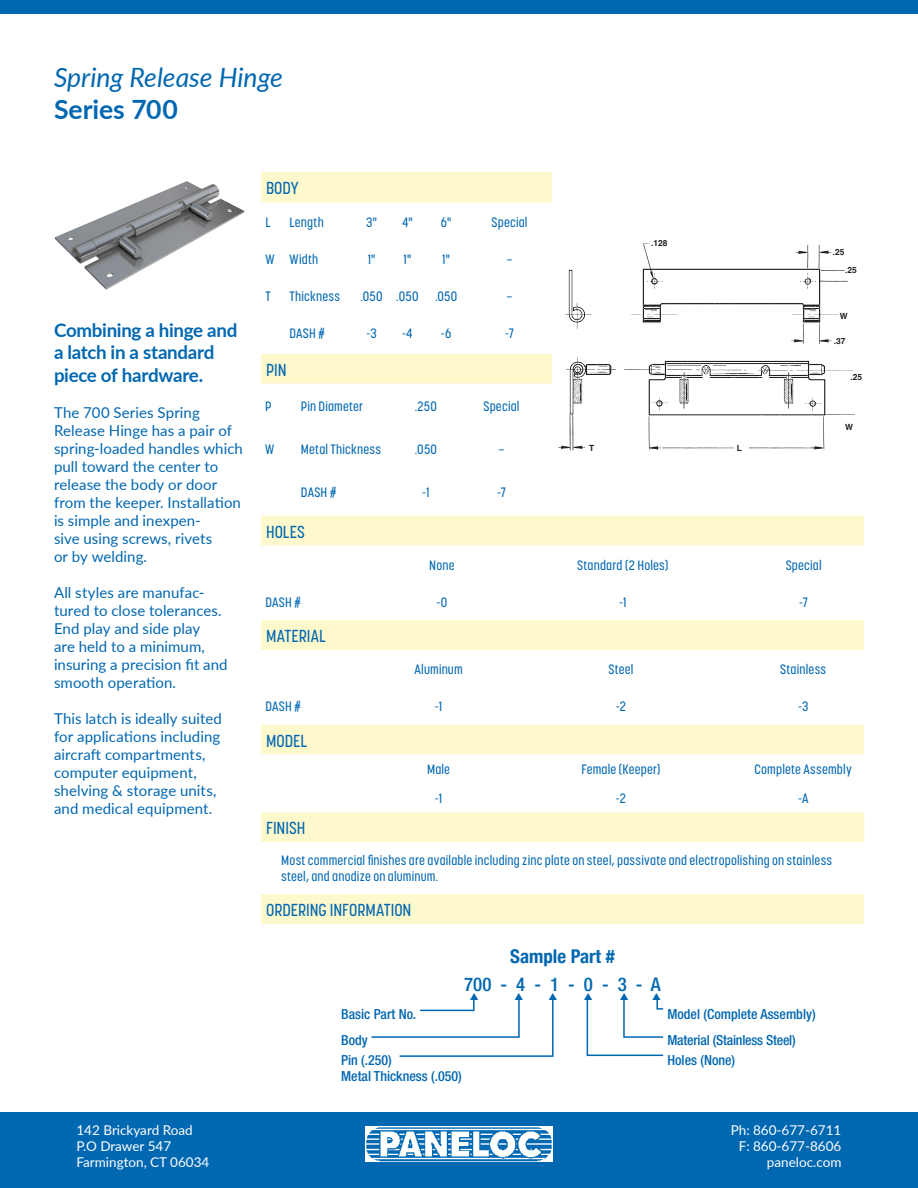
<style>
.page{position:relative;width:918px;height:1188px;background:#fff}
.page>*{position:absolute;margin:0;border:0;box-sizing:border-box;transform-origin:0 0}
.t1{font:italic 26.55px "Lato";color:#0067b1}
.t2{font:700 26.55px "Lato";color:#0067b1}
.t3{font:500 condensed 18.9px "Helvetica Neue LT Std";color:#0067b1}
.t4{font:700 condensed 18.9px "Helvetica Neue";color:#0067b1}
.t5{font:700 18.75px/22.5px "Lato";letter-spacing:-.02em;color:#0067b1}
.t6{font:500 17.25px "Korolev Condensed";color:#0067b1}
.t7{font:15px/18px "Lato";letter-spacing:.005em;color:#0067b1}
.t8{font:500 condensed 13.95px "Helvetica Neue LT Std";color:#0067b1}
.t9{font:500 13.5px/16.2px "Korolev Condensed";letter-spacing:.015em;color:#0067b1}
.t10{font:13.5px/16.2px "Lato";color:#fff}
.t11{font:700 8.55px "Helvetica";color:#231f20}
</style>
<div class="page">
<div style="left:0;top:1112px;width:918px;height:76px;background:#0067b1"></div>
<div style="left:0;top:0;width:918px;height:14px;background:#0067b1"></div>
<img style="left:366px;top:1126px;width:186px;height:35px">
<div style="left:261px;top:172px;width:290px;height:30px;background:#fef8cd"></div>
<svg style="left:261px;top:202px;width:290px;height:1px"></svg>
<div style="left:261px;top:354px;width:290px;height:30px;background:#fef8cd"></div>
<div style="left:261px;top:620px;width:603px;height:30px;background:#fef8cd"></div>
<svg style="left:261px;top:724px;width:603px;height:1px"></svg>
<svg style="left:261px;top:725px;width:603px;height:117px"></svg>
<div style="left:261px;top:894px;width:603px;height:30px;background:#fef8cd"></div>
<svg style="left:261px;top:357px;width:603px;height:189px"></svg>
<img style="left:54px;top:181px;width:191px;height:109px">
<img style="left:642px;top:252px;width:154px;height:53px">
<img style="left:642px;top:276px;width:46px;height:4px">
<img style="left:642px;top:280px;width:47px;height:25px">
<img style="left:642px;top:282px;width:44px;height:8px">
<img style="left:642px;top:288px;width:39px;height:2px">
<img style="left:641px;top:290px;width:47px;height:33px">
<img style="left:774px;top:280px;width:22px;height:25px">
<img style="left:782px;top:282px;width:14px;height:6px">
<img style="left:780px;top:288px;width:41px;height:2px">
<img style="left:775px;top:290px;width:46px;height:34px">
<svg style="left:819px;top:323px;width:12px;height:21px"></svg>
<svg style="left:791px;top:324px;width:13px;height:20px"></svg>
<svg style="left:796px;top:245px;width:52px;height:44px"></svg>
<svg style="left:643px;top:243px;width:20px;height:46px"></svg>
<svg style="left:808px;top:314px;width:30px;height:1px"></svg>
<svg style="left:647px;top:314px;width:30px;height:1px"></svg>
<img style="left:568px;top:269px;width:24px;height:46px">
<svg style="left:565px;top:303px;width:26px;height:26px"></svg>
<svg style="left:371px;top:998px;width:183px;height:59px"></svg>
<svg style="left:586px;top:998px;width:78px;height:59px"></svg>
<h1 class="t1" style="left:54px;top:59px;width:230px">Spring Release Hinge</h1>
<h1 class="t2" style="left:54px;top:90px;width:125px">Series 700</h1>
<p class="t5" style="left:54px;top:318px;width:185px">Combining a hinge and a latch in a standard piece of hardware.</p>
<p class="t7" style="left:54px;top:403px;width:190px">The 700 Series Spring<br>Release Hinge has a pair of spring-loaded handles which pull toward the center to release the body or door from the keeper. Installation is simple and inexpen-<br>sive using screws, rivets<br>or by welding.</p>
<p class="t7" style="left:54px;top:583px;width:175px">All styles are manufac&shy;tured to close tolerances.<br>End play and side play<br>are held to a minimum, insuring a precision fit and smooth operation.</p>
<p class="t7" style="left:54px;top:709px;width:169px">This latch is ideally suited for applications including aircraft compartments, computer equipment, shelving &amp; storage units, and medical equipment.</p>
<p class="t6" style="left:266px;top:178px;width:34px">BODY</p>
<p class="t9" style="left:265px;top:214px;width:7px">L</p>
<p class="t9" style="left:289px;top:214px;width:36px">Length</p>
<p class="t9" style="left:366px;top:214px;width:12px">3"</p>
<p class="t9" style="left:402px;top:214px;width:12px">4"</p>
<p class="t9" style="left:441px;top:214px;width:12px">6"</p>
<p class="t9" style="left:492px;top:214px;width:38px">Special</p>
<p class="t9" style="left:265px;top:251px;width:54px">W Width</p>
<p class="t9" style="left:368px;top:251px;width:9px">1"</p>
<p class="t9" style="left:404px;top:251px;width:9px">1"</p>
<p class="t9" style="left:442px;top:251px;width:9px">1"</p>
<p class="t9" style="left:507px;top:251px;width:8px">–</p>
<p class="t9" style="left:265px;top:288px;width:7px">T</p>
<p class="t9" style="left:289px;top:288px;width:52px">Thickness</p>
<p class="t9" style="left:360px;top:288px;width:98px">.050 .050 .050</p>
<p class="t9" style="left:507px;top:288px;width:8px">–</p>
<p class="t9" style="left:289px;top:325px;width:37px">DASH #</p>
<p class="t9" style="left:366px;top:325px;width:12px">-3</p>
<p class="t9" style="left:402px;top:325px;width:12px">-4</p>
<p class="t9" style="left:441px;top:325px;width:12px">-6</p>
<p class="t9" style="left:505px;top:325px;width:10px">-7</p>
<p class="t6" style="left:266px;top:359px;width:22px">PIN</p>
<p class="t9" style="left:265px;top:398px;width:8px">P</p>
<p class="t9" style="left:301px;top:398px;width:64px">Pin Diameter</p>
<p class="t9" style="left:415px;top:398px;width:24px">.250</p>
<p class="t9" style="left:483px;top:398px;width:38px">Special</p>
<p class="t9" style="left:265px;top:441px;width:11px">W</p>
<p class="t9" style="left:301px;top:441px;width:82px">Metal Thickness</p>
<p class="t9" style="left:415px;top:441px;width:24px">.050</p>
<p class="t9" style="left:498px;top:441px;width:8px">–</p>
<p class="t9" style="left:301px;top:484px;width:37px">DASH #</p>
<p class="t9" style="left:422px;top:484px;width:9px">-1</p>
<p class="t9" style="left:497px;top:484px;width:10px">-7</p>
<p class="t6" style="left:266px;top:521px;width:40px">HOLES</p>
<p class="t9" style="left:429px;top:557px;width:27px">None</p>
<p class="t9" style="left:577px;top:557px;width:93px">Standard (2 Holes)</p>
<p class="t9" style="left:786px;top:557px;width:38px">Special</p>
<p class="t9" style="left:265px;top:594px;width:37px">DASH #</p>
<p class="t9" style="left:437px;top:594px;width:12px">-0</p>
<p class="t9" style="left:619px;top:594px;width:9px">-1</p>
<p class="t9" style="left:799px;top:594px;width:10px">-7</p>
<p class="t6" style="left:266px;top:626px;width:61px">MATERIAL</p>
<p class="t9" style="left:414px;top:661px;width:50px">Aluminum</p>
<p class="t9" style="left:608px;top:661px;width:27px">Steel</p>
<p class="t9" style="left:780px;top:661px;width:48px">Stainless</p>
<p class="t9" style="left:265px;top:699px;width:37px">DASH #</p>
<p class="t9" style="left:435px;top:699px;width:9px">-1</p>
<p class="t9" style="left:616px;top:699px;width:12px">-2</p>
<p class="t9" style="left:798px;top:699px;width:12px">-3</p>
<p class="t6" style="left:266px;top:730px;width:43px">MODEL</p>
<p class="t9" style="left:427px;top:762px;width:25px">Male</p>
<p class="t9" style="left:581px;top:762px;width:80px">Female (Keeper)</p>
<p class="t9" style="left:755px;top:762px;width:99px">Complete Assembly</p>
<p class="t9" style="left:435px;top:790px;width:9px">-1</p>
<p class="t9" style="left:616px;top:790px;width:12px">-2</p>
<p class="t9" style="left:798px;top:790px;width:12px">-A</p>
<p class="t6" style="left:266px;top:818px;width:41px">FINISH</p>
<p class="t9" style="left:281px;top:852px;width:552px">Most commercial finishes are available including zinc plate on steel, passivate and electropolishing on stainless steel, and anodize on aluminum.</p>
<p class="t6" style="left:266px;top:900px;width:147px">ORDERING INFORMATION</p>
<p class="t4" style="left:510px;top:941px;width:106px">Sample Part #</p>
<p class="t3" style="left:464px;top:973px;width:198px">700 - 4 - 1 - 0 - 3 - A</p>
<p class="t8" style="left:341px;top:1006px;width:77px">Basic Part No.</p>
<p class="t8" style="left:667px;top:1006px;width:150px">Model (Complete Assembly)</p>
<p class="t8" style="left:341px;top:1032px;width:28px">Body</p>
<p class="t8" style="left:667px;top:1032px;width:130px">Material (Stainless Steel)</p>
<p class="t8" style="left:341px;top:1052px;width:52px">Pin (.250)</p>
<p class="t8" style="left:667px;top:1052px;width:69px">Holes (None)</p>
<p class="t8" style="left:341px;top:1068px;width:122px">Metal Thickness (.050)</p>
<p class="t11" style="left:657px;top:232px;width:18px">.128</p>
<p class="t11" style="left:651px;top:238px;width:18px">.128</p>
<p class="t11" style="left:655px;top:239px;width:18px">.128</p>
<p class="t11" style="left:833px;top:247px;width:13px">.25</p>
<p class="t11" style="left:836px;top:248px;width:13px">.25</p>
<p class="t11" style="left:845px;top:265px;width:13px">.25</p>
<p class="t11" style="left:849px;top:266px;width:13px">.25</p>
<p class="t11" style="left:840px;top:310px;width:9px">W</p>
<p class="t11" style="left:834px;top:335px;width:13px">.37</p>
<p class="t11" style="left:843px;top:311px;width:9px">W</p>
<p class="t11" style="left:837px;top:336px;width:13px">.37</p>
<p class="t11" style="left:851px;top:371px;width:13px">.25</p>
<p class="t11" style="left:845px;top:422px;width:9px">W</p>
<p class="t11" style="left:589px;top:442px;width:7px">T</p>
<p class="t11" style="left:737px;top:443px;width:7px">L</p>
<p class="t10" style="left:76px;top:1121px;width:134px">142 Brickyard Road<br>P.O Drawer 547<br>Farmington, CT 06034</p>
<p class="t10" style="left:731px;top:1121px;width:112px;text-align:right">Ph: 860-677-6711<br>F: 860-677-8606 paneloc.com</p>
</div>
